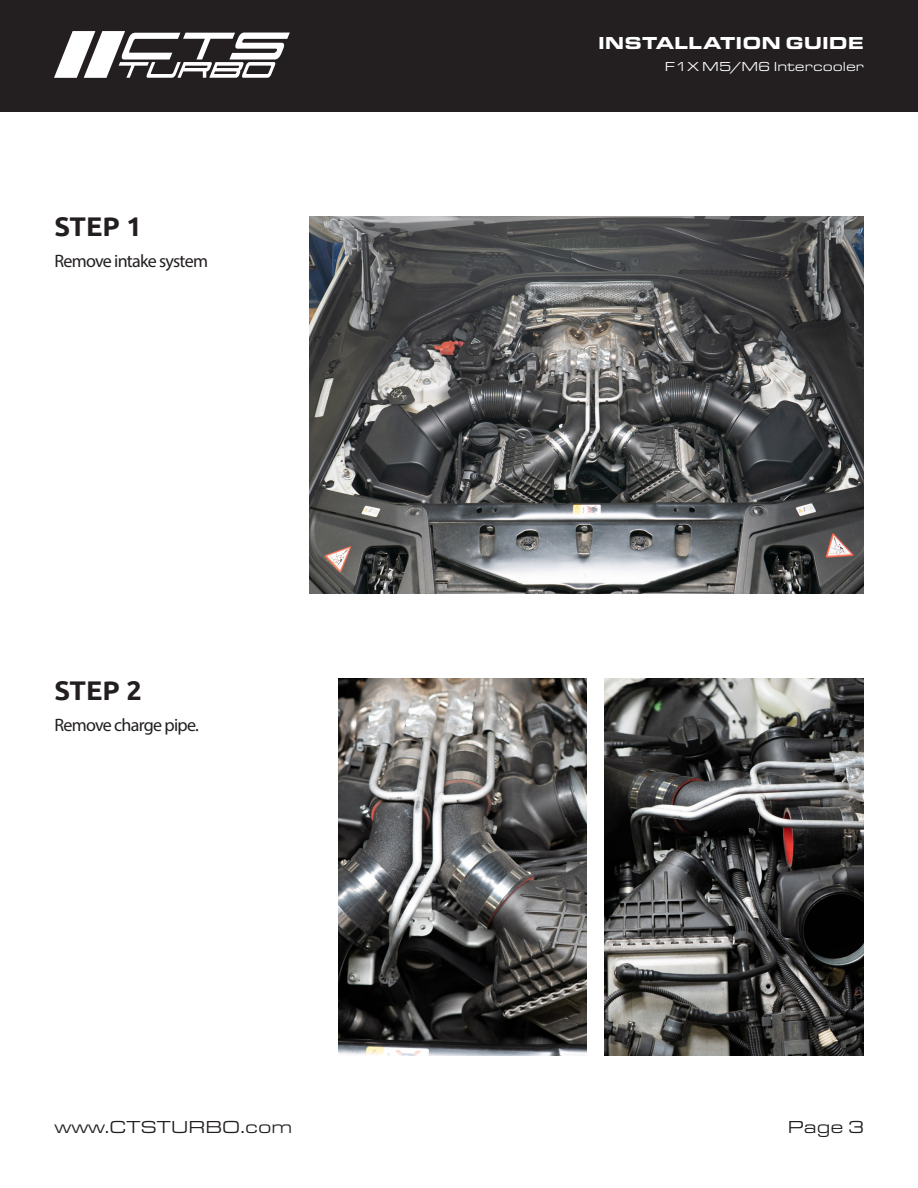
<style>
.page{position:relative;width:918px;height:1188px;background:#fff}
.page>*{position:absolute;margin:0;border:0;box-sizing:border-box;transform-origin:0 0}
.Ubuntu-Header{font:700 27px "Ubuntu";color:#231f20}
.Ubuntu-Text_Body{font:18px "Myriad Pro";letter-spacing:-.04em;color:#231f20}
.t1{font:18px "Eurostile Ext";color:#231f20}
.t2{font:900 18px "Eurostile Ext";color:#fff}
.t3{font:13.5px "Eurostile Ext";color:#fff}
</style>
<div class="page">
<div style="left:1px;top:0;width:917px;height:112px;background:#231f20"></div>
<svg style="left:54px;top:31px;width:236px;height:47px"></svg>
<img style="left:339px;top:679px;width:248px;height:377px">
<img style="left:310px;top:216px;width:554px;height:378px">
<img style="left:604px;top:679px;width:260px;height:377px">
<p class="t2" style="left:598px;top:29px;width:267px">INSTALLATION GUIDE</p>
<p class="Ubuntu-Header" style="left:54px;top:210px;width:89px">STEP 1</p>
<p class="Ubuntu-Text_Body" style="left:54px;top:250px;width:155px">Remove intake system</p>
<p class="Ubuntu-Header" style="left:54px;top:674px;width:89px">STEP 2</p>
<p class="Ubuntu-Text_Body" style="left:54px;top:714px;width:146px">Remove charge pipe.</p>
<p class="t3" style="left:665px;top:58px;width:201px">F1X M5/M6 Intercooler</p>
<p class="t1" style="left:54px;top:1115px;width:240px">www.CTSTURBO.com</p>
<p class="t1" style="left:788px;top:1115px;width:78px">Page 3</p>
</div>
